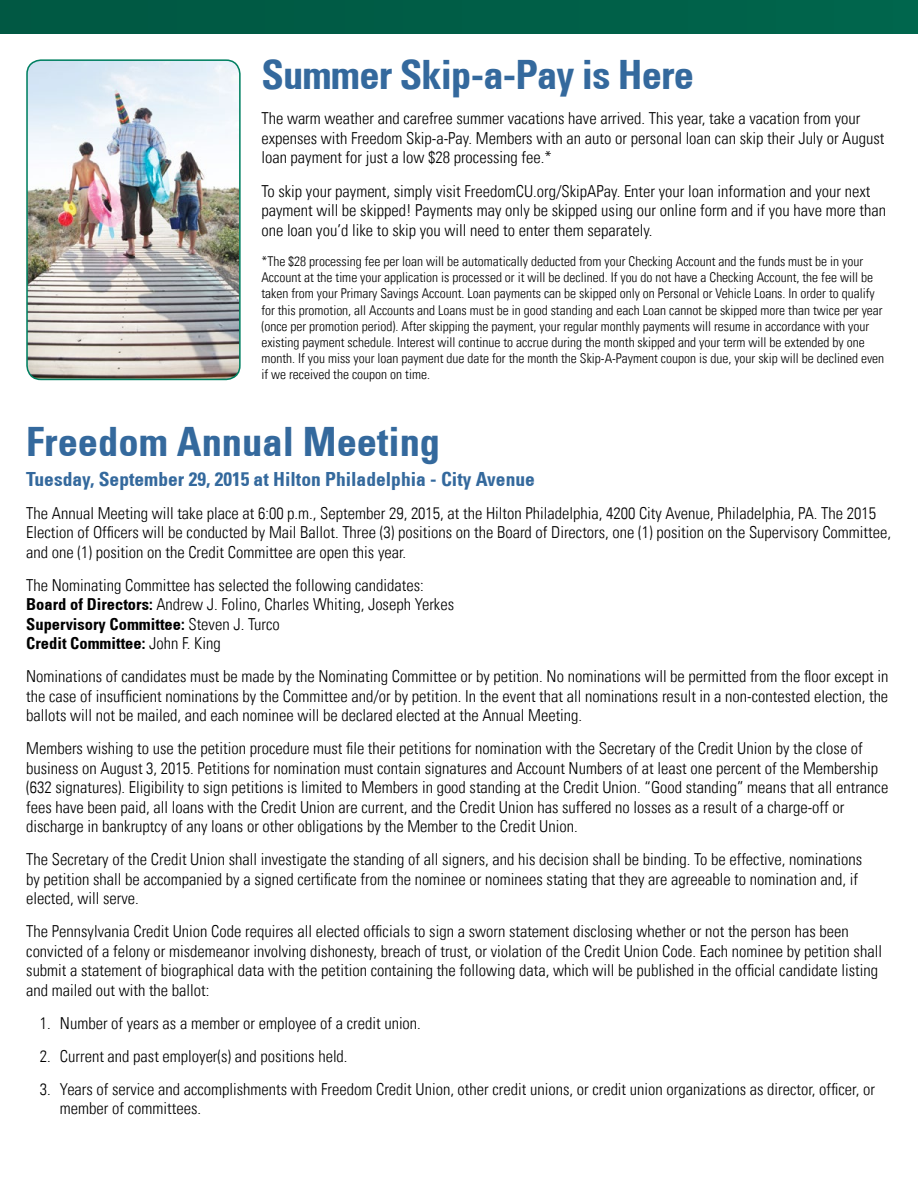
<style>
.page{position:relative;width:918px;height:1188px;background:#fff}
.page>*{position:absolute;margin:0;border:0;box-sizing:border-box;transform-origin:0 0}
.t1{font:700 condensed 40.5px "Univers 67";letter-spacing:-.02em;color:#34699d}
.t2{font:700 condensed 40.5px "Univers 67";color:#34699d}
.t3{font:700 condensed 19.5px "Univers 67";color:#34699d}
.t4{font:300 condensed 16.5px/19.5px "Univers LT";color:#000}
.t5{font:700 condensed 16.5px/19.5px "Univers 67";color:#000}
.t6{font:300 condensed 13.5px/16.2px "Univers LT";color:#000}
.s1{font-family:"Univers 67";font-weight:700}
.s2{font-family:"Univers LT";font-weight:300}
</style>
<div class="page">
<div style="left:0;top:0;width:918px;height:33px;background:#005d46"></div>
<img style="left:27px;top:62px;width:213px;height:317px">
<div style="left:26px;top:59px;width:215px;height:321px;border:2px solid #008061;border-radius:14px"></div>
<h1 class="t1" style="left:261px;top:50px;width:434px">Summer Skip-a-Pay is Here</h1>
<p class="t4" style="left:261px;top:108px;width:625px">The warm weather and carefree summer vacations have arrived. This year, take a vacation from your expenses with Freedom Skip-a-Pay. Members with an auto or personal loan can skip their July or August loan payment for just a low $28 processing fee.*</p>
<p class="t4" style="left:261px;top:181px;width:626px">To skip your payment, simply visit FreedomCU.org/SkipAPay. Enter your loan information and your next payment will be skipped! Payments may only be skipped using our online form and if you have more than one loan you’d like to skip you will need to enter them separately.</p>
<p class="t6" style="left:261px;top:253px;width:624px">*The $28 processing fee per loan will be automatically deducted from your Checking Account and the funds must be in your Account at the time your application is processed or it will be declined. If you do not have a Checking Account, the fee will be taken from your Primary Savings Account. Loan payments can be skipped only on Personal or Vehicle Loans. In order to qualify for this promotion, all Accounts and Loans must be in good standing and each Loan cannot be skipped more than twice per year (once per promotion period). After skipping the payment, your regular monthly payments will resume in accordance with your existing payment schedule. Interest will continue to accrue during the month skipped and your term will be extended by one month. If you miss your loan payment due date for the month the Skip-A-Payment coupon is due, your skip will be declined even if we received the coupon on time.</p>
<h1 class="t2" style="left:26px;top:417px;width:415px">Freedom Annual Meeting</h1>
<p class="t3" style="left:26px;top:467px;width:510px">Tuesday, September 29, 2015 at Hilton Philadelphia - City Avenue</p>
<p class="t4" style="left:26px;top:503px;width:866px">The Annual Meeting will take place at 6:00 p.m., September 29, 2015, at the Hilton Philadelphia, 4200 City Avenue, Philadelphia, PA. The 2015<br>Election of Officers will be conducted by Mail Ballot. Three (3) positions on the Board of Directors, one (1) position on the Supervisory Committee, and one (1) position on the Credit Committee are open this year.</p>
<p class="t4" style="left:26px;top:575px;width:429px">The Nominating Committee has selected the following candidates:<br><span class="s1">Board of Directors:</span> Andrew J. Folino, Charles Whiting, Joseph Yerkes</p>
<p class="t5" style="left:26px;top:614px;width:255px">Supervisory Committee: <span class="s2">Steven J. Turco<br></span>Credit Committee: <span class="s2">John F. King</span></p>
<p class="t4" style="left:26px;top:667px;width:864px;text-align:justify">Nominations of candidates must be made by the Nominating Committee or by petition. No nominations will be permitted from the floor except in the case of insufficient nominations by the Committee and/or by petition. In the event that all nominations result in a non-contested election, the ballots will not be mailed, and each nominee will be declared elected at the Annual Meeting.</p>
<p class="t4" style="left:26px;top:739px;width:864px">Members wishing to use the petition procedure must file their petitions for nomination with the Secretary of the Credit Union by the close of business on August 3, 2015. Petitions for nomination must contain signatures and Account Numbers of at least one percent of the Membership (632 signatures). Eligibility to sign petitions is limited to Members in good standing at the Credit Union. “Good standing” means that all entrance fees have been paid, all loans with the Credit Union are current, and the Credit Union has suffered no losses as a result of a charge-off or discharge in bankruptcy of any loans or other obligations by the Member to the Credit Union.</p>
<p class="t4" style="left:26px;top:850px;width:838px">The Secretary of the Credit Union shall investigate the standing of all signers, and his decision shall be binding. To be effective, nominations by petition shall be accompanied by a signed certificate from the nominee or nominees stating that they are agreeable to nomination and, if elected, will serve.</p>
<p class="t4" style="left:26px;top:922px;width:857px">The Pennsylvania Credit Union Code requires all elected officials to sign a sworn statement disclosing whether or not the person has been convicted of a felony or misdemeanor involving dishonesty, breach of trust, or violation of the Credit Union Code. Each nominee by petition shall submit a statement of biographical data with the petition containing the following data, which will be published in the official candidate listing and mailed out with the ballot:</p>
<p class="t4" style="left:40px;top:1013px;width:383px">1. Number of years as a member or employee of a credit union.</p>
<p class="t4" style="left:40px;top:1046px;width:309px">2. Current and past employer(s) and positions held.</p>
<p class="t4" style="left:60px;top:1079px;width:816px;text-indent:-20px">3. Years of service and accomplishments with Freedom Credit Union, other credit unions, or credit union organizations as director, officer, or member of committees.</p>
</div>
